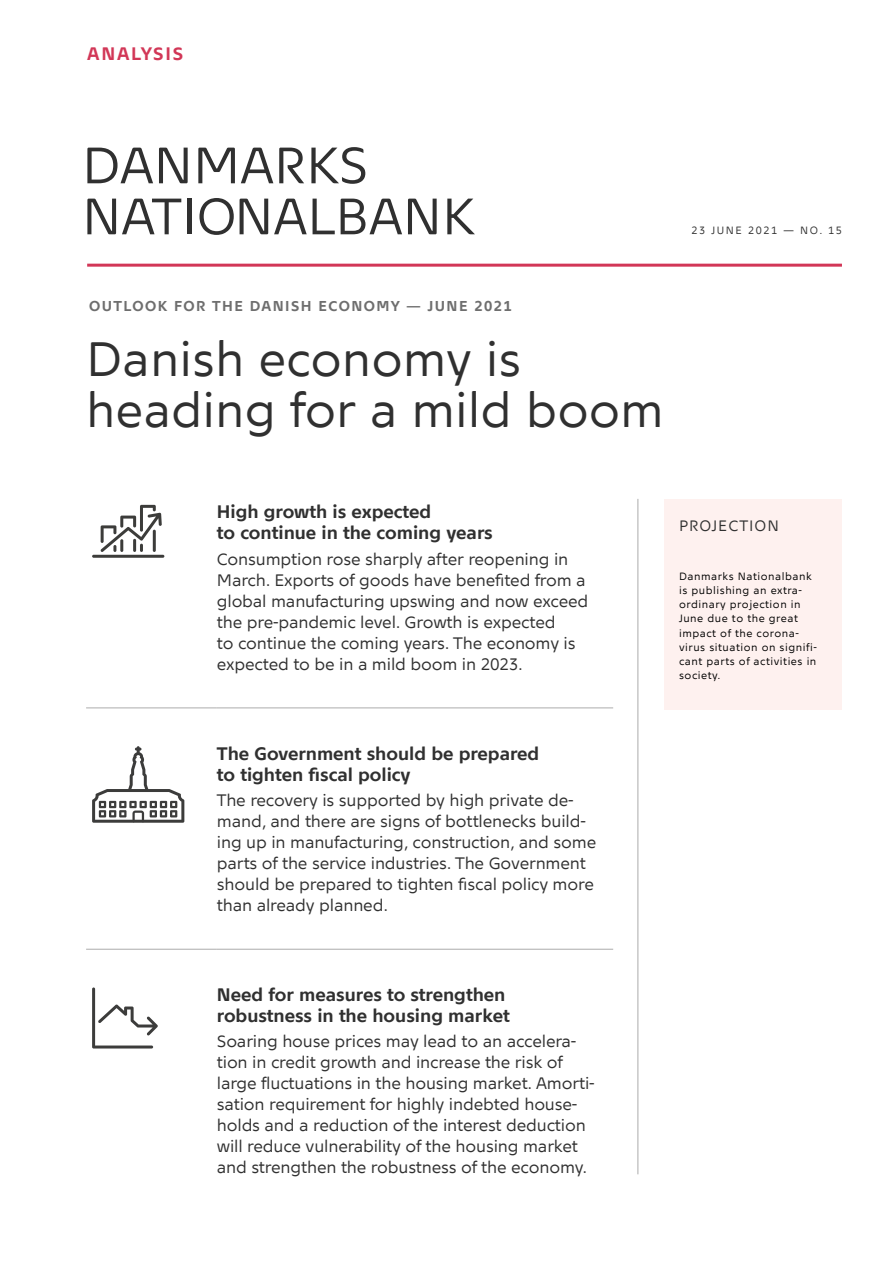
<style>
.page{position:relative;width:893px;height:1263px;background:#fff}
.page>*{position:absolute;margin:0;border:0;box-sizing:border-box;transform-origin:0 0}
.t1{font:51px/51px "Nationalbank";color:#303030}
.H1_overskrift_32_34{font:48px/51px "Nationalbank";color:#303030}
.Ikon-_og_bullit_fed{font:700 18px/21px "Nationalbank";color:#303030}
.t2{font:700 18px "Nationalbank";letter-spacing:.1em;color:#d23757}
.Ikon-_og_bullit_brød{font:16.5px/21px "Nationalbank";letter-spacing:-.01em;color:#303030}
.Indhold_VERSAL_10_pk{font:15px "Nationalbank";letter-spacing:.07em;color:#303030}
.t3{font:700 14.25px "Nationalbank";letter-spacing:.1em;color:#6e6e6e}
.Indhold_brød_VERSAL{font:10.5px/14.2px "Nationalbank";letter-spacing:.05em;color:#000}
.t4{font:10.5px "Nationalbank";letter-spacing:.15em;color:#303030}
</style>
<div class="page">
<hr style="left:87px;top:264px;width:755px;height:3px;background:#d23757">
<hr style="left:86px;top:708px;width:131px;height:1px;background:#acacac">
<hr style="left:217px;top:708px;width:396px;height:1px;background:#acacac">
<hr style="left:86px;top:949px;width:131px;height:1px;background:#acacac">
<hr style="left:217px;top:949px;width:396px;height:1px;background:#acacac">
<hr style="left:92px;top:555px;width:72px;height:3px;background:#3c3c3a;border-radius:2px">
<svg style="left:100px;top:505px;width:62px;height:47px"></svg>
<svg style="left:92px;top:746px;width:92px;height:77px"></svg>
<svg style="left:92px;top:987px;width:66px;height:61px"></svg>
<div style="left:664px;top:499px;width:178px;height:210px;background:#fef1ef"></div>
<hr style="left:638px;top:499px;width:1px;height:675px;background:#acacac">
<p class="t2" style="left:87px;top:43px;width:98px">ANALYSIS</p>
<h1 class="t1" style="left:82px;top:139px;width:394px">DANMARKS<br>NATIONALBANK</h1>
<p class="t3" style="left:89px;top:297px;width:424px">OUTLOOK FOR THE DANISH ECONOMY — JUNE 2021</p>
<p class="H1_overskrift_32_34" style="left:86px;top:333px;width:579px">Danish economy is heading for a mild boom</p>
<p class="t4" style="left:691px;top:224px;width:152px">23 JUNE 2021 — NO. 15</p>
<p class="Ikon-_og_bullit_fed" style="left:217px;top:501px;width:277px">High growth is expected<br>to continue in the coming years</p>
<p class="Ikon-_og_bullit_brød" style="left:217px;top:548px;width:373px">Consumption rose sharply after reopening in March. Exports of goods have benefited from a global manufacturing upswing and now exceed the pre-pandemic level. Growth is expected<br>to continue the coming years. The economy is expected to be in a mild boom in 2023.</p>
<p class="Ikon-_og_bullit_fed" style="left:217px;top:742px;width:324px">The Government should be prepared to tighten fiscal policy</p>
<p class="Ikon-_og_bullit_brød" style="left:217px;top:789px;width:381px">The recovery is supported by high private de&shy;mand, and there are signs of bottlenecks build&shy;ing up in manufacturing, construction, and some parts of the service industries. The Government should be prepared to tighten fiscal policy more than already planned.</p>
<p class="Indhold_VERSAL_10_pk" style="left:679px;top:517px;width:102px">PROJECTION</p>
<p class="Indhold_brød_VERSAL" style="left:679px;top:569px;width:139px">Danmarks Nationalbank is publishing an extra&shy;ordinary projection in<br>June due to the great impact of the corona&shy;virus situation on signifi&shy;cant parts of activities in society.</p>
<p class="Ikon-_og_bullit_fed" style="left:217px;top:984px;width:294px">Need for measures to strengthen robustness in the housing market</p>
<p class="Ikon-_og_bullit_brød" style="left:217px;top:1031px;width:379px">Soaring house prices may lead to an accelera&shy;tion in credit growth and increase the risk of large fluctuations in the housing market. Amorti&shy;sation requirement for highly indebted house&shy;holds and a reduction of the interest deduction will reduce vulnerability of the housing market and strengthen the robustness of the economy.</p>
</div>
